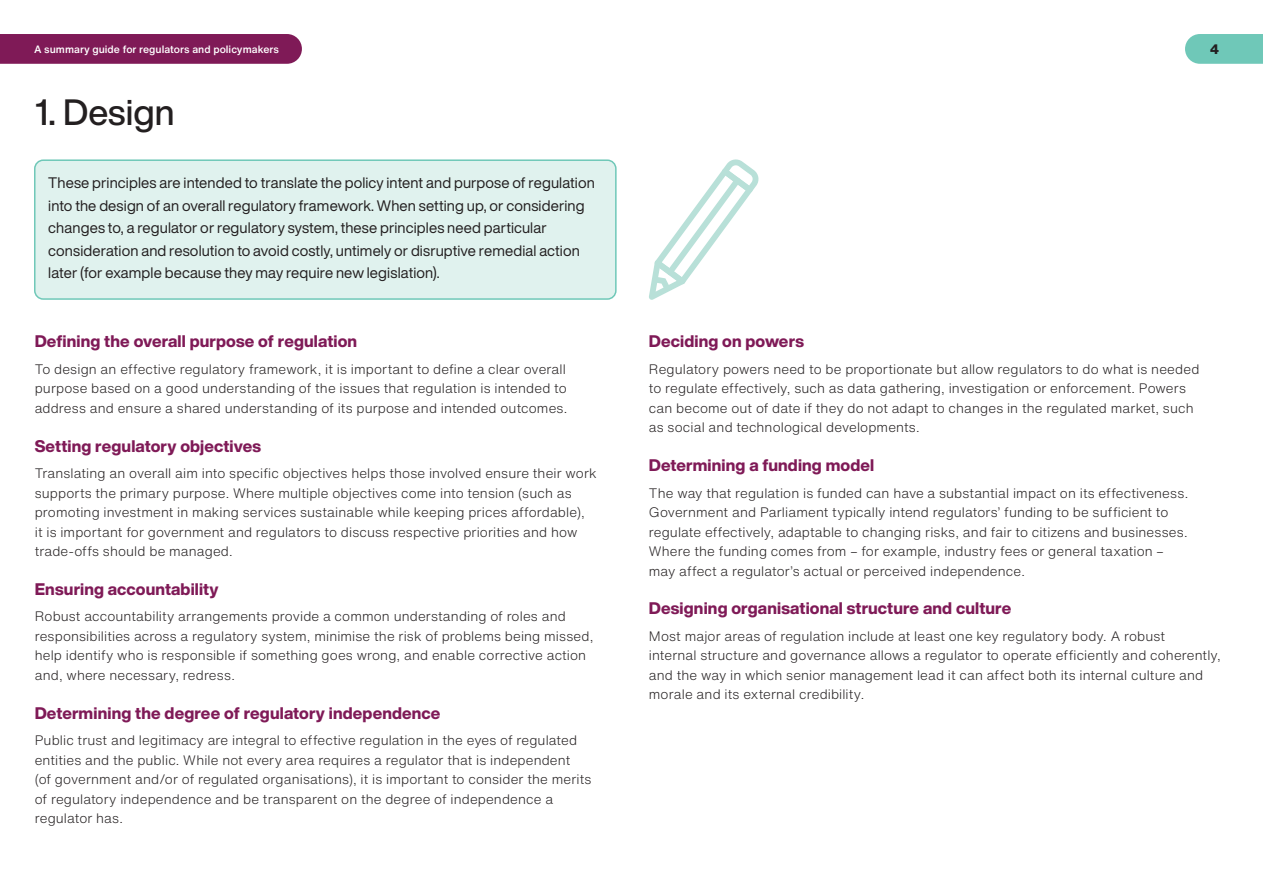
<style>
.page{position:relative;width:1263px;height:893px;background:#fff}
.page>*{position:absolute;margin:0;border:0;box-sizing:border-box;transform-origin:0 0}
._20_h2_alt{font:500 36px "Helvetica Now Display";color:#231f20}
._20_h3{font:800 16.5px "Helvetica Now Display";letter-spacing:.005em;color:#7f1a57}
.nav_1{font:15px/22.5px "Helvetica Now Display";letter-spacing:.01em;color:#231f20}
._20_body_text{font:300 13.5px/19.5px "Helvetica Now Text";letter-spacing:.01em;color:#231f20}
.t1{font:800 13.5px "Helvetica Now Text";color:#231f20}
.t2{font:500 10.5px "Helvetica Now Text";color:#fff}
</style>
<div class="page">
<div style="left:0;top:34px;width:302px;height:30px;background:#7f1a57"></div>
<svg style="left:1185px;top:34px;width:78px;height:30px;background:#76cabb"></svg>
<div style="left:35px;top:160px;width:581px;height:139px;background:#e0f2ee;border-radius:9px"></div>
<div style="left:34px;top:159px;width:583px;height:141px;border:2px solid #6fc8b8;border-radius:9px"></div>
<svg style="left:649px;top:159px;width:110px;height:141px"></svg>
<p class="t2" style="left:34px;top:42px;width:246px">A summary guide for regulators and policymakers</p>
<p class="t1" style="left:1210px;top:39px;width:11px">4</p>
<p class="_20_h2_alt" style="left:35px;top:88px;width:141px">1. Design</p>
<p class="nav_1" style="left:48px;top:172px;width:548px">These principles are intended to translate the policy intent and purpose of regulation into the design of an overall regulatory framework. When setting up, or considering changes to, a regulator or regulatory system, these principles need particular consideration and resolution to avoid costly, untimely or disruptive remedial action later (for example because they may require new legislation).</p>
<p class="_20_h3" style="left:35px;top:330px;width:324px">Defining the overall purpose of regulation</p>
<p class="_20_body_text" style="left:35px;top:359px;width:534px;text-align:justify">To design an effective regulatory framework, it is important to define a clear overall purpose based on a good understanding of the issues that regulation is intended to address and ensure a shared understanding of its purpose and intended outcomes.</p>
<p class="_20_h3" style="left:35px;top:434px;width:228px">Setting regulatory objectives</p>
<p class="_20_body_text" style="left:35px;top:463px;width:563px">Translating an overall aim into specific objectives helps those involved ensure their work supports the primary purpose. Where multiple objectives come into tension (such as promoting investment in making services sustainable while keeping prices affordable),<br>it is important for government and regulators to discuss respective priorities and how trade-offs should be managed.</p>
<p class="_20_h3" style="left:35px;top:578px;width:185px">Ensuring accountability</p>
<p class="_20_body_text" style="left:35px;top:606px;width:560px">Robust accountability arrangements provide a common understanding of roles and responsibilities across a regulatory system, minimise the risk of problems being missed, help identify who is responsible if something goes wrong, and enable corrective action and, where necessary, redress.</p>
<p class="_20_h3" style="left:35px;top:702px;width:407px">Determining the degree of regulatory independence</p>
<p class="_20_body_text" style="left:35px;top:730px;width:558px">Public trust and legitimacy are integral to effective regulation in the eyes of regulated entities and the public. While not every area requires a regulator that is independent<br>(of government and/or of regulated organisations), it is important to consider the merits of regulatory independence and be transparent on the degree of independence a regulator has.</p>
<p class="_20_h3" style="left:649px;top:330px;width:157px">Deciding on powers</p>
<p class="_20_body_text" style="left:649px;top:359px;width:552px">Regulatory powers need to be proportionate but allow regulators to do what is needed to regulate effectively, such as data gathering, investigation or enforcement. Powers can become out of date if they do not adapt to changes in the regulated market, such as social and technological developments.</p>
<p class="_20_h3" style="left:649px;top:454px;width:227px">Determining a funding model</p>
<p class="_20_body_text" style="left:649px;top:483px;width:541px">The way that regulation is funded can have a substantial impact on its effectiveness.<br>Government and Parliament typically intend regulators’ funding to be sufficient to regulate effectively, adaptable to changing risks, and fair to citizens and businesses.<br>Where the funding comes from – for example, industry fees or general taxation – may affect a regulator’s actual or perceived independence.</p>
<p class="_20_h3" style="left:649px;top:597px;width:364px">Designing organisational structure and culture</p>
<p class="_20_body_text" style="left:649px;top:626px;width:573px">Most major areas of regulation include at least one key regulatory body. A robust<br>internal structure and governance allows a regulator to operate efficiently and coherently, and the way in which senior management lead it can affect both its internal culture and morale and its external credibility.</p>
</div>
